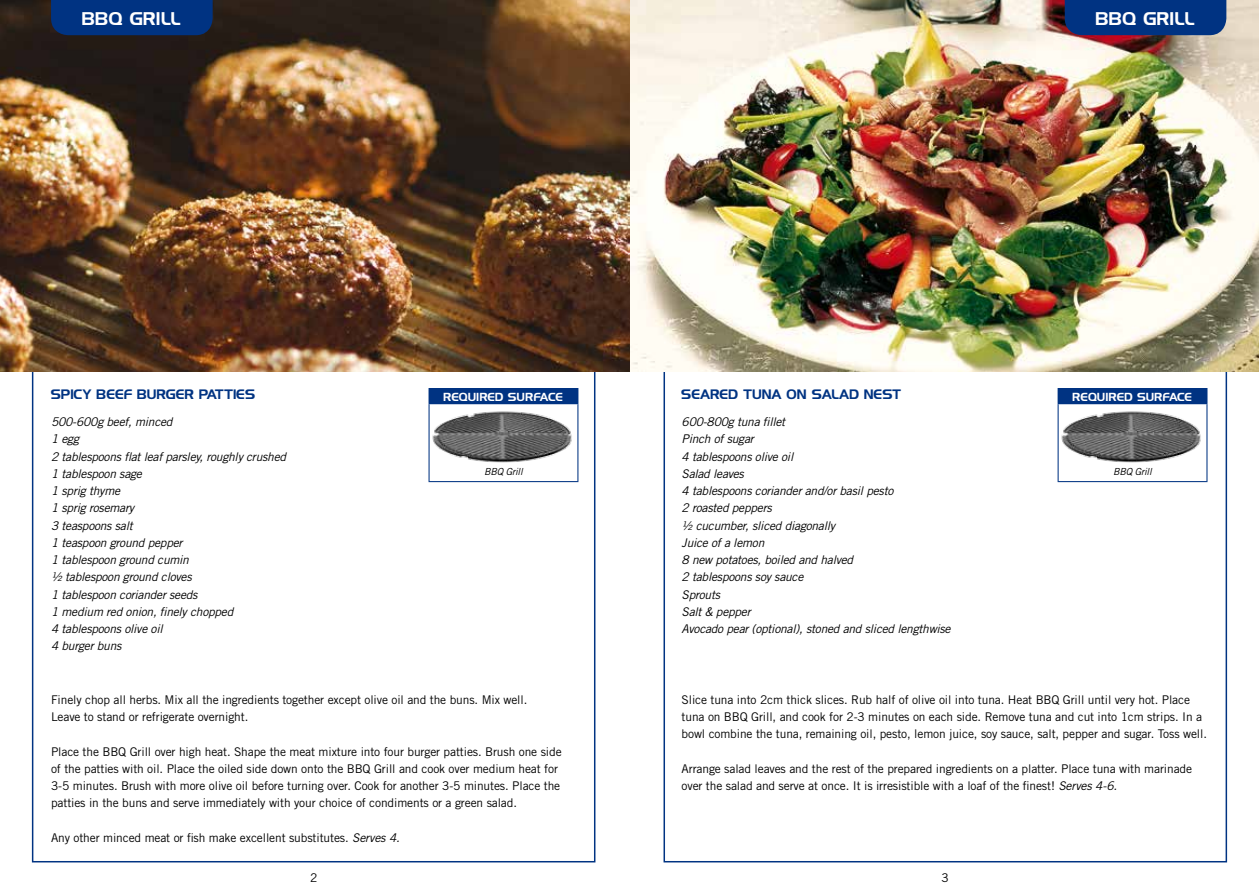
<style>
.page{position:relative;width:1259px;height:893px;background:#fff}
.page>*{position:absolute;margin:0;border:0;box-sizing:border-box;transform-origin:0 0}
.t1{font:16.5px "Hancock Park Laser";letter-spacing:.02em;color:#fff}
.t2{font:12.3px "Hancock Park Laser";letter-spacing:.01em;color:#003382}
.t3{font:12px/17.2px "Trade Gothic";letter-spacing:-.01em;color:#000}
.t4{font:italic 12px/17.2px "Trade Gothic";letter-spacing:-.02em;color:#000}
.t5{font:10.5px "Hancock Park Laser";letter-spacing:.02em;color:#fff}
.t6{font:italic 9.75px "Trade Gothic";letter-spacing:-.025em;color:#000}
.s1{font-style:italic}
</style>
<div class="page">
<img style="left:0;top:0;width:1259px;height:371px">
<div style="left:429px;top:389px;width:149px;height:15px;background:#003382"></div>
<hr style="left:428px;top:388px;width:150px;height:1px;background:#003382">
<svg style="left:428px;top:389px;width:1px;height:14px"></svg>
<hr style="left:428px;top:403px;width:150px;height:1px;background:#003382">
<hr style="left:428px;top:404px;width:1px;height:77px;background:#003382">
<hr style="left:577px;top:404px;width:1px;height:77px;background:#003382">
<hr style="left:428px;top:481px;width:150px;height:1px;background:#003382">
<div style="left:1064px;top:0;width:162px;height:35px;background:#003382"></div>
<div style="left:51px;top:0;width:162px;height:35px;background:#003382"></div>
<img style="left:432px;top:411px;width:140px;height:52px">
<div style="left:1058px;top:389px;width:149px;height:15px;background:#003382"></div>
<hr style="left:1057px;top:388px;width:150px;height:1px;background:#003382">
<svg style="left:1057px;top:389px;width:1px;height:14px"></svg>
<hr style="left:1057px;top:403px;width:150px;height:1px;background:#003382">
<hr style="left:1057px;top:404px;width:1px;height:77px;background:#003382">
<hr style="left:1206px;top:404px;width:1px;height:77px;background:#003382">
<hr style="left:1057px;top:481px;width:150px;height:1px;background:#003382">
<img style="left:1061px;top:411px;width:140px;height:52px">
<h1 class="t1" style="left:83px;top:10px;width:100px">BBQ GRILL</h1>
<h1 class="t1" style="left:1096px;top:10px;width:100px">BBQ GRILL</h1>
<p class="t2" style="left:51px;top:387px;width:205px">SPICY BEEF BURGER PATTIES</p>
<p class="t4" style="left:51px;top:413px;width:237px">500-600g beef, minced<br>1 egg<br>2 tablespoons flat leaf parsley, roughly crushed<br>1 tablespoon sage<br>1 sprig thyme<br>1 sprig rosemary<br>3 teaspoons salt<br>1 teaspoon ground pepper<br>1 tablespoon ground cumin<br>½ tablespoon ground cloves<br>1 tablespoon coriander seeds<br>1 medium red onion, finely chopped<br>4 tablespoons olive oil<br>4 burger buns</p>
<p class="t5" style="left:444px;top:391px;width:121px">REQUIRED SURFACE</p>
<p class="t6" style="left:484px;top:466px;width:40px">BBQ Grill</p>
<p class="t2" style="left:681px;top:387px;width:21px">SEARED</p>
<p class="t2" style="left:743px;top:387px;width:11px">TUNA</p>
<p class="t2" style="left:787px;top:387px;width:11px">ON</p>
<p class="t2" style="left:812px;top:387px;width:20px">SALAD</p>
<p class="t2" style="left:864px;top:387px;width:38px">NEST</p>
<p class="t4" style="left:681px;top:413px;width:270px">600-800g tuna fillet<br>Pinch of sugar<br>4 tablespoons olive oil<br>Salad leaves<br>4 tablespoons coriander and/or basil pesto<br>2 roasted peppers<br>½ cucumber, sliced diagonally<br>Juice of a lemon<br>8 new potatoes, boiled and halved<br>2 tablespoons soy sauce<br>Sprouts<br>Salt &amp; pepper<br>Avocado pear (optional), stoned and sliced lengthwise</p>
<p class="t5" style="left:1073px;top:391px;width:121px">REQUIRED SURFACE</p>
<p class="t6" style="left:1113px;top:466px;width:40px">BBQ Grill</p>
<p class="t3" style="left:51px;top:691px;width:478px">Finely chop all herbs. Mix all the ingredients together except olive oil and the buns. Mix well.<br>Leave to stand or refrigerate overnight.</p>
<p class="t3" style="left:51px;top:743px;width:512px">Place the BBQ Grill over high heat. Shape the meat mixture into four burger patties. Brush one side of the patties with oil. Place the oiled side down onto the BBQ Grill and cook over medium heat for 3-5 minutes. Brush with more olive oil before turning over. Cook for another 3-5 minutes. Place the patties in the buns and serve immediately with your choice of condiments or a green salad.</p>
<p class="t3" style="left:51px;top:829px;width:350px">Any other minced meat or fish make excellent substitutes. <span class="s1">Serves 4.</span></p>
<p class="t3" style="left:310px;top:869px;width:9px">2</p>
<p class="t3" style="left:681px;top:691px;width:527px">Slice tuna into 2cm thick slices. Rub half of olive oil into tuna. Heat BBQ Grill until very hot. Place tuna on BBQ Grill, and cook for 2-3 minutes on each side. Remove tuna and cut into 1cm strips. In a bowl combine the tuna, remaining oil, pesto, lemon juice, soy sauce, salt, pepper and sugar. Toss well.</p>
<p class="t3" style="left:681px;top:760px;width:512px">Arrange salad leaves and the rest of the prepared ingredients on a platter. Place tuna with marinade over the salad and serve at once. It is irresistible with a loaf of the finest! <span class="s1">Serves 4-6.</span></p>
<p class="t3" style="left:941px;top:869px;width:9px">3</p>
</div>
